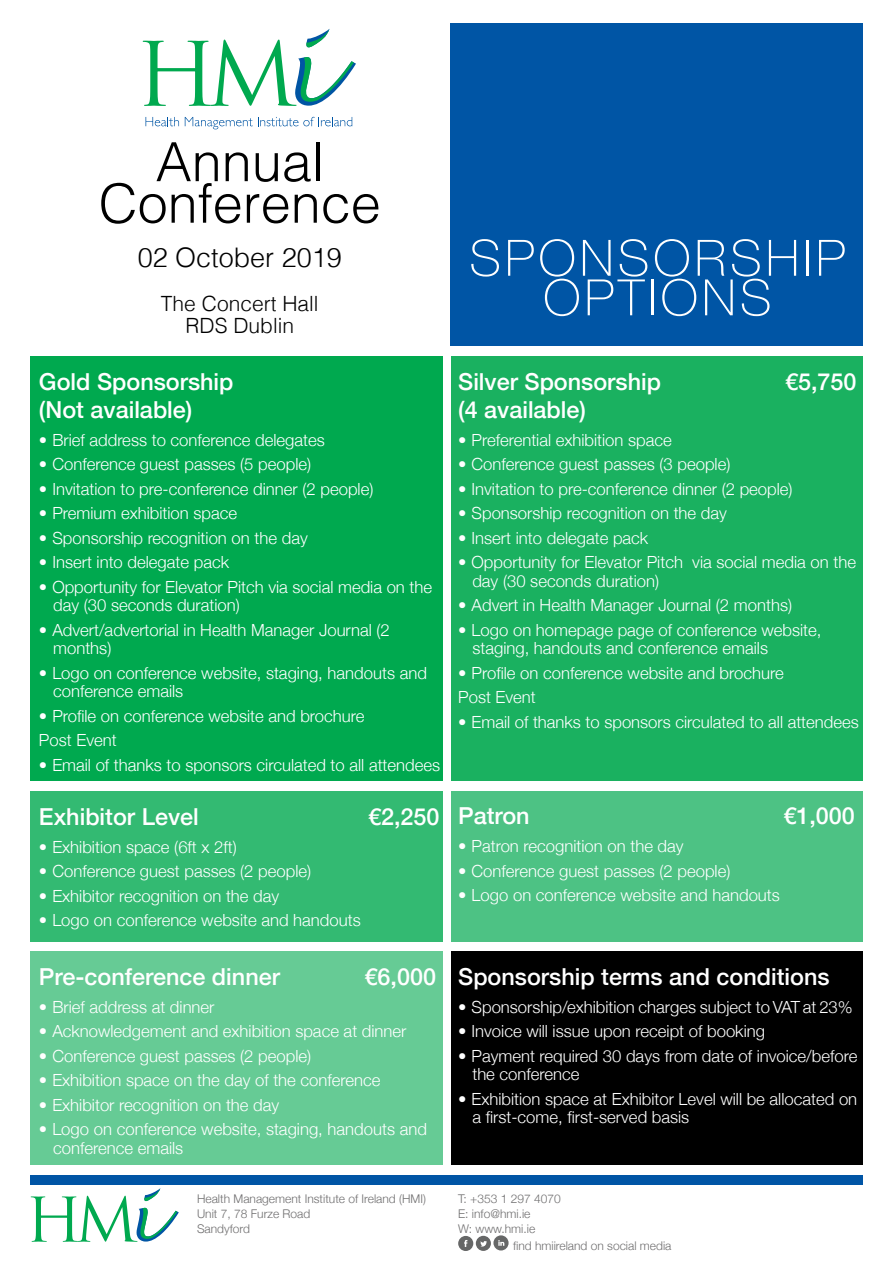
<style>
.page{position:relative;width:893px;height:1263px;background:#fff}
.page>*{position:absolute;margin:0;border:0;box-sizing:border-box;transform-origin:0 0}
.t1{font:300 54px/41.5px "Helvetica";color:#000;text-align:center}
.t2{font:100 50.1px/39.6px "Helvetica Neue";letter-spacing:.08em;color:#fff;text-align:center}
.t3{font:300 27px "Helvetica";color:#000}
.t4{font:500 23.4px/28px "Helvetica Neue";color:#fff}
.t5{font:300 21px/22px "Helvetica";color:#000;text-align:center}
.t6{font:300 16.65px/18.5px "Helvetica Neue";color:#fff}
.t7{font:300 12px/15px "Helvetica Neue";color:#6f6e6f}
</style>
<div class="page">
<div style="left:30px;top:951px;width:413px;height:214px;background:#66cb95"></div>
<div style="left:451px;top:951px;width:412px;height:214px;background:#000"></div>
<div style="left:30px;top:356px;width:413px;height:425px;background:#00a94f"></div>
<div style="left:451px;top:356px;width:411px;height:425px;background:#1ab160"></div>
<div style="left:30px;top:791px;width:413px;height:150px;background:#33ba72"></div>
<div style="left:451px;top:791px;width:412px;height:150px;background:#4dc284"></div>
<div style="left:451px;top:23px;width:412px;height:322px;background:#0055a5"></div>
<svg style="left:31px;top:1188px;width:148px;height:54px"></svg>
<div style="left:30px;top:1175px;width:833px;height:10px;background:#0055a5"></div>
<svg style="left:145px;top:117px;width:34px;height:9px"></svg>
<svg style="left:185px;top:117px;width:167px;height:12px"></svg>
<svg style="left:143px;top:29px;width:213px;height:77px"></svg>
<svg style="left:458px;top:1235px;width:51px;height:16px"></svg>
<h1 class="t1" style="left:99px;top:137px;width:284px">Annual<br>Conference</h1>
<h3 class="t3" style="left:138px;top:234px;width:206px">02 October 2019</h3>
<p class="t5" style="left:161px;top:291px;width:159px">The Concert Hall<br>RDS Dublin</p>
<h3 class="t4" style="left:39px;top:366px;width:196px">Gold Sponsorship (Not available)</h3>
<p class="t6" style="left:39px;top:429px;width:287px">• Brief address to conference delegates</p>
<p class="t6" style="left:39px;top:454px;width:274px">• Conference guest passes (5 people)</p>
<p class="t6" style="left:39px;top:478px;width:336px">• Invitation to pre-conference dinner (2 people)</p>
<p class="t6" style="left:39px;top:503px;width:200px">• Premium exhibition space</p>
<p class="t6" style="left:39px;top:527px;width:270px">• Sponsorship recognition on the day</p>
<p class="t6" style="left:39px;top:552px;width:192px">• Insert into delegate pack</p>
<p class="t6" style="left:53px;top:577px;width:380px;text-indent:-14px">• Opportunity for Elevator Pitch via social media on the day (30 seconds duration)</p>
<p class="t6" style="left:53px;top:619px;width:338px;text-indent:-14px">• Advert/advertorial in Health Manager Journal (2 months)</p>
<p class="t6" style="left:53px;top:662px;width:375px;text-indent:-14px">• Logo on conference website, staging, handouts and conference emails</p>
<p class="t6" style="left:39px;top:702px;width:327px;line-height:24.6px">• Profile on conference website and brochure<br>Post Event</p>
<p class="t6" style="left:39px;top:754px;width:403px">• Email of thanks to sponsors circulated to all attendees</p>
<h3 class="t4" style="left:39px;top:800px;width:161px">Exhibitor Level</h3>
<h3 class="t4" style="left:368px;top:800px;width:73px">€2,250</h3>
<p class="t6" style="left:39px;top:836px;width:199px">• Exhibition space (6ft x 2ft)</p>
<p class="t6" style="left:39px;top:861px;width:274px">• Conference guest passes (2 people)</p>
<p class="t6" style="left:39px;top:885px;width:242px">• Exhibitor recognition on the day</p>
<p class="t6" style="left:39px;top:910px;width:323px">• Logo on conference website and handouts</p>
<h3 class="t4" style="left:39px;top:960px;width:243px">Pre-conference dinner</h3>
<h3 class="t4" style="left:365px;top:960px;width:73px">€6,000</h3>
<p class="t6" style="left:39px;top:996px;width:177px">• Brief address at dinner</p>
<p class="t6" style="left:39px;top:1021px;width:369px">• Acknowledgement and exhibition space at dinner</p>
<p class="t6" style="left:39px;top:1045px;width:274px">• Conference guest passes (2 people)</p>
<p class="t6" style="left:39px;top:1070px;width:343px">• Exhibition space on the day of the conference</p>
<p class="t6" style="left:39px;top:1094px;width:242px">• Exhibitor recognition on the day</p>
<p class="t6" style="left:53px;top:1119px;width:375px;text-indent:-14px">• Logo on conference website, staging, handouts and conference emails</p>
<h2 class="t2" style="left:469px;top:236px;width:378px">SPONSORSHIP<br>OPTIONS</h2>
<h3 class="t4" style="left:458px;top:366px;width:204px">Silver Sponsorship</h3>
<h3 class="t4" style="left:785px;top:366px;width:73px">€5,750</h3>
<h3 class="t4" style="left:458px;top:394px;width:129px">(4 available)</h3>
<p class="t6" style="left:458px;top:429px;width:215px">• Preferential exhibition space</p>
<p class="t6" style="left:458px;top:454px;width:274px">• Conference guest passes (3 people)</p>
<p class="t6" style="left:458px;top:478px;width:336px">• Invitation to pre-conference dinner (2 people)</p>
<p class="t6" style="left:458px;top:503px;width:270px">• Sponsorship recognition on the day</p>
<p class="t6" style="left:458px;top:527px;width:192px">• Insert into delegate pack</p>
<p class="t6" style="left:472px;top:552px;width:385px;text-indent:-14px">• Opportunity for Elevator Pitch via social media on the day (30 seconds duration)</p>
<p class="t6" style="left:458px;top:595px;width:335px">• Advert in Health Manager Journal (2 months)</p>
<p class="t6" style="left:472px;top:619px;width:351px;text-indent:-14px">• Logo on homepage page of conference website, staging, handouts and conference emails</p>
<p class="t6" style="left:458px;top:659px;width:327px;line-height:24.6px">• Profile on conference website and brochure<br>Post Event</p>
<p class="t6" style="left:458px;top:711px;width:402px">• Email of thanks to sponsors circulated to all attendees</p>
<h3 class="t4" style="left:458px;top:800px;width:73px">Patron</h3>
<h3 class="t4" style="left:783px;top:800px;width:73px">€1,000</h3>
<p class="t6" style="left:458px;top:836px;width:227px">• Patron recognition on the day</p>
<p class="t6" style="left:458px;top:860px;width:274px">• Conference guest passes (2 people)</p>
<p class="t6" style="left:458px;top:885px;width:323px">• Logo on conference website and handouts</p>
<h3 class="t4" style="left:458px;top:960px;width:373px">Sponsorship terms and conditions</h3>
<p class="t6" style="left:458px;top:996px;width:396px">• Sponsorship/exhibition charges subject to VAT at 23%</p>
<p class="t6" style="left:458px;top:1021px;width:308px">• Invoice will issue upon receipt of booking</p>
<p class="t6" style="left:472px;top:1045px;width:386px;text-indent:-14px">• Payment required 30 days from date of invoice/before the conference</p>
<p class="t6" style="left:472px;top:1088px;width:386px;text-indent:-14px">• Exhibition space at Exhibitor Level will be allocated on a first-come, first-served basis</p>
<p class="t7" style="left:197px;top:1190px;width:230px">Health Management Institute of Ireland (HMI)<br>Unit 7, 78 Furze Road<br>Sandyford</p>
<p class="t7" style="left:458px;top:1190px;width:104px">T: +353 1 297 4070<br>E: info@hmi.ie<br>W: www.hmi.ie</p>
<p class="t7" style="left:513px;top:1237px;width:160px">find hmiireland on social media</p>
</div>
